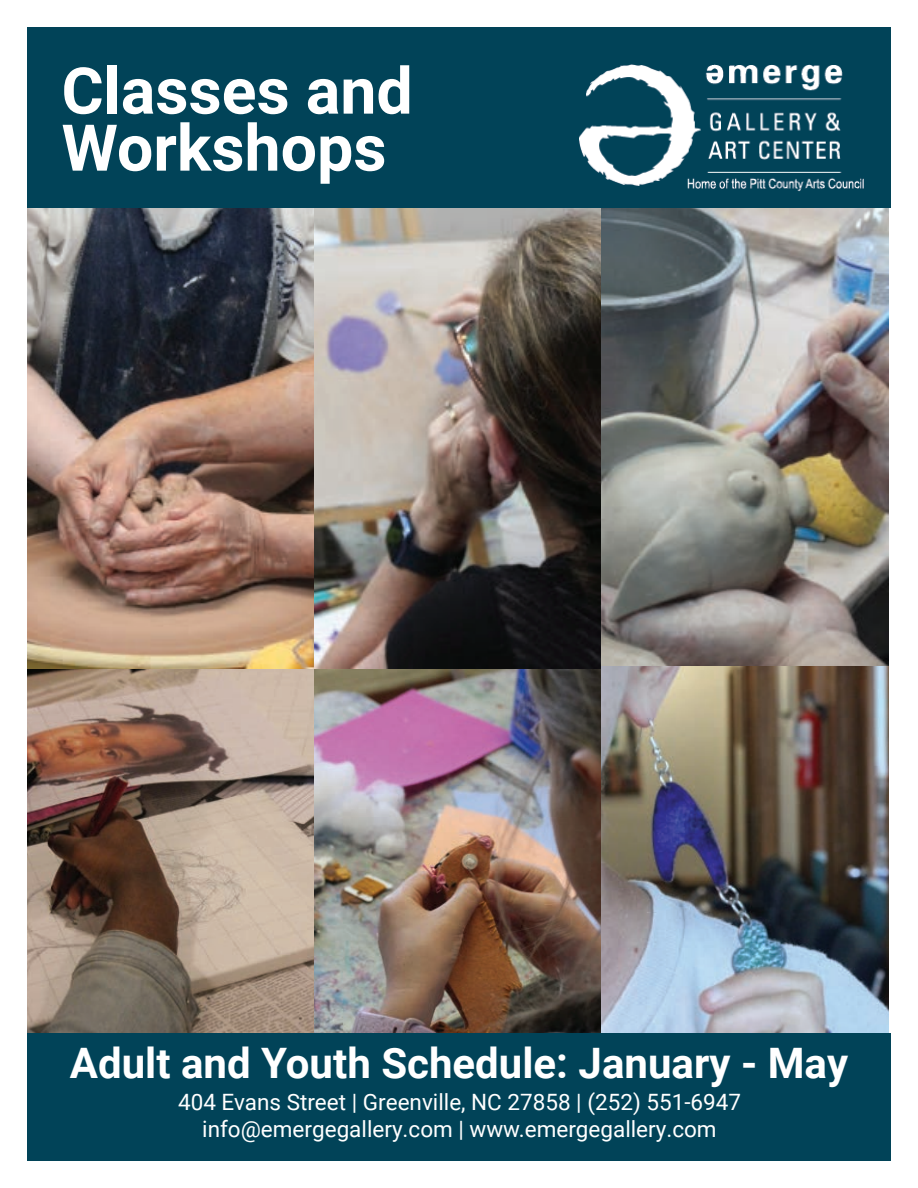
<style>
.page{position:relative;width:918px;height:1188px;background:#fff}
.page>*{position:absolute;margin:0;border:0;box-sizing:border-box;transform-origin:0 0}
.t1{font:700 64.5px/57px "Roboto";color:#fff}
.t2{font:700 42px "Roboto";color:#fff}
.t3{font:22.5px/27px "Roboto";color:#fff;text-align:center}
</style>
<div class="page">
<img style="left:27px;top:668px;width:287px;height:366px">
<img style="left:314px;top:668px;width:287px;height:366px">
<img style="left:27px;top:207px;width:287px;height:461px">
<img style="left:314px;top:207px;width:574px;height:461px">
<img style="left:601px;top:667px;width:287px;height:367px">
<div style="left:27px;top:1034px;width:864px;height:127px;background:#014358"></div>
<div style="left:27px;top:27px;width:864px;height:180px;background:#014358"></div>
<img style="left:580px;top:64px;width:283px;height:128px">
<h1 class="t1" style="left:62px;top:60px;width:353px">Classes and<br>Workshops</h1>
<h2 class="t2" style="left:70px;top:1033px;width:780px">Adult and Youth Schedule: January - May</h2>
<p class="t3" style="left:178px;top:1088px;width:565px">404 Evans Street | Greenville, NC 27858 | (252) 551-6947 info@emergegallery.com | www.emergegallery.com</p>
</div>
